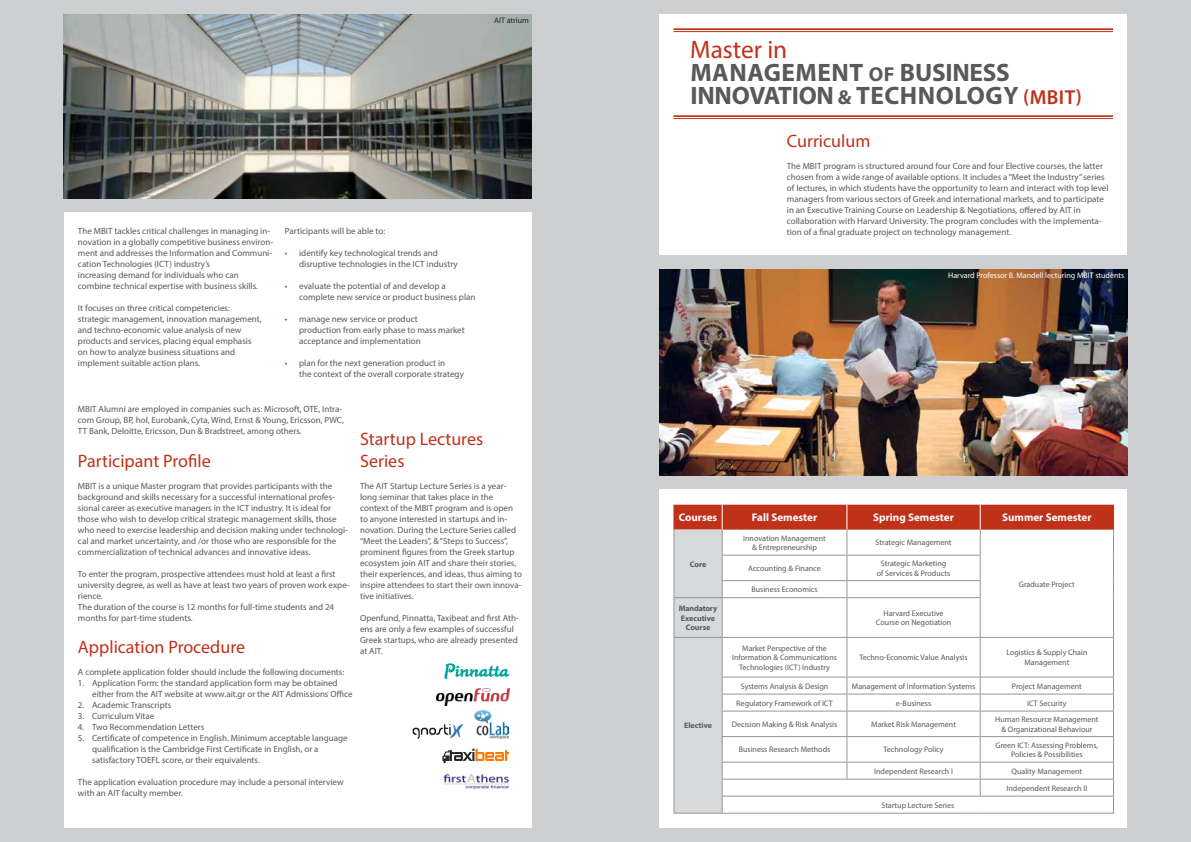
<style>
.page{position:relative;width:1191px;height:842px;background:#cdcfd0}
.page>*{position:absolute;margin:0;border:0;box-sizing:border-box;transform-origin:0 0}
.t1{font:700 25.3px/22.8px "Myriad Pro";letter-spacing:-.01em;color:#58595b}
.t2{font:25.3px "Myriad Pro";color:#c0311a}
.t3{font:18px/21.6px "Myriad Pro";color:#c0311a}
.t4{font:700 11px "Myriad Pro";color:#fff}
.t5{font:9px/11px "Myriad Pro";color:#58595b}
.t6{font:8px/9.6px "Myriad Pro";color:#58595b;text-align:center}
.t7{font:8px "Myriad Pro";color:#fff}
.t8{font:700 8px/9.6px "Myriad Pro";color:#58595b;text-align:center}
.t9{font:8px "Myriad Pro";color:#231f20}
.s1{color:#c0311a}
.s2{font-size:20.2px}
.s3{font-weight:600;font-size:20.2px;color:#c0311a}
</style>
<div class="page">
<div style="left:64px;top:213px;width:467px;height:615px;background:#fff"></div>
<div style="left:659px;top:14px;width:468px;height:241px;background:#fff"></div>
<div style="left:659px;top:489px;width:468px;height:339px;background:#fff"></div>
<img style="left:412px;top:724px;width:52px;height:15px">
<img style="left:443px;top:774px;width:66px;height:15px">
<img style="left:64px;top:14px;width:467px;height:184px">
<img style="left:659px;top:269px;width:468px;height:206px">
<hr style="left:673px;top:813px;width:49px;height:1px;background:#939598">
<hr style="left:722px;top:813px;width:125px;height:1px;background:#939598">
<hr style="left:847px;top:813px;width:133px;height:1px;background:#939598">
<hr style="left:980px;top:813px;width:134px;height:1px;background:#939598">
<svg style="left:673px;top:504px;width:441px;height:309px"></svg>
<hr style="left:979px;top:598px;width:1px;height:39px;background:#939598">
<hr style="left:1113px;top:598px;width:1px;height:39px;background:#939598">
<hr style="left:980px;top:637px;width:134px;height:1px;background:#939598">
<hr style="left:673px;top:28px;width:440px;height:2px;background:#c0311a">
<hr style="left:673px;top:115px;width:440px;height:2px;background:#c0311a">
<hr style="left:673px;top:31px;width:440px;height:1px;background:#c0311a">
<hr style="left:673px;top:118px;width:440px;height:1px;background:#c0311a">
<svg style="left:444px;top:663px;width:66px;height:16px"></svg>
<img style="left:436px;top:688px;width:73px;height:18px">
<svg style="left:442px;top:749px;width:67px;height:15px"></svg>
<img style="left:474px;top:710px;width:34px;height:29px">
<p class="t9" style="left:494px;top:15px;width:36px">AIT atrium</p>
<p class="t5" style="left:78px;top:225px;width:197px">The MBIT tackles critical challenges in managing in&shy;novation in a globally competitive business environ&shy;ment and addresses the Information and Communi&shy;cation Technologies (ICT) industry’s<br>increasing demand for individuals who can combine technical expertise with business skills.</p>
<p class="t5" style="left:78px;top:302px;width:185px">It focuses on three critical competencies: strategic management, innovation management, and techno-economic value analysis of new products and services, placing equal emphasis on how to analyze business situations and implement suitable action plans.</p>
<p class="t5" style="left:285px;top:225px;width:102px">Participants will be able to:</p>
<p class="t5" style="left:299px;top:247px;width:160px;text-indent:-14px"><span class="s1">•</span> identify key technological trends and disruptive technologies in the ICT industry</p>
<p class="t5" style="left:299px;top:280px;width:178px;text-indent:-14px"><span class="s1">•</span> evaluate the potential of and develop a complete new service or product business plan</p>
<p class="t5" style="left:299px;top:313px;width:167px;text-indent:-14px"><span class="s1">•</span> manage new service or product<br>production from early phase to mass market acceptance and implementation</p>
<p class="t5" style="left:299px;top:357px;width:166px;text-indent:-14px"><span class="s1">•</span> plan for the next generation product in<br>the context of the overall corporate strategy</p>
<p class="t5" style="left:78px;top:403px;width:267px">MBIT Alumni are employed in companies such as: Microsoft, OTE, Intra&shy;com Group, BP, hol, Eurobank, Cyta, Wind, Ernst &amp; Young, Ericsson, PWC,<br>TT Bank, Deloitte, Ericsson, Dun &amp; Bradstreet, among others.</p>
<h2 class="t3" style="left:78px;top:450px;width:134px">Participant Profile</h2>
<p class="t5" style="left:78px;top:480px;width:271px">MBIT is a unique Master program that provides participants with the background and skills necessary for a successful international profes&shy;sional career as executive managers in the ICT industry. It is ideal for those who wish to develop critical strategic management skills, those who need to exercise leadership and decision making under technologi&shy;cal and market uncertainty, and /or those who are responsible for the commercialization of technical advances and innovative ideas.</p>
<p class="t5" style="left:78px;top:568px;width:273px">To enter the program, prospective attendees must hold at least a first university degree, as well as have at least two years of proven work expe&shy;rience.<br>The duration of the course is 12 months for full-time students and 24 months for part-time students.</p>
<h2 class="t3" style="left:78px;top:636px;width:169px">Application Procedure</h2>
<p class="t5" style="left:78px;top:667px;width:268px">A complete application folder should include the following documents:</p>
<p class="t5" style="left:92px;top:678px;width:262px;text-indent:-14px">1. Application Form: the standard application form may be obtained either from the AIT website at www.ait.gr or the AIT Admissions Office</p>
<p class="t5" style="left:78px;top:700px;width:95px">2. Academic Transcripts</p>
<p class="t5" style="left:78px;top:711px;width:78px">3. Curriculum Vitae</p>
<p class="t5" style="left:78px;top:722px;width:128px">4. Two Recommendation Letters</p>
<p class="t5" style="left:92px;top:733px;width:257px;text-indent:-14px">5. Certificate of competence in English. Minimum acceptable language qualification is the Cambridge First Certificate in English, or a satisfactory TOEFL score, or their equivalents.</p>
<p class="t5" style="left:78px;top:777px;width:267px">The application evaluation procedure may include a personal interview with an AIT faculty member.</p>
<h2 class="t3" style="left:360px;top:428px;width:124px">Startup Lectures<br>Series</h2>
<p class="t5" style="left:360px;top:480px;width:163px">The AIT Startup Lecture Series is a year&shy;long seminar that takes place in the context of the MBIT program and is open to anyone interested in startups and in&shy;novation. During the Lecture Series called “Meet the Leaders”, &amp; “Steps to Success”, prominent figures from the Greek startup ecosystem join AIT and share their stories, their experiences, and ideas, thus aiming to inspire attendees to start their own innova&shy;tive initiatives.</p>
<p class="t5" style="left:360px;top:612px;width:160px">Openfund, Pinnatta, Taxibeat and first Ath&shy;ens are only a few examples of successful Greek startups, who are already presented at AIT.</p>
<h1 class="t2" style="left:690px;top:34px;width:99px">Master in</h1>
<h1 class="t1" style="left:690px;top:60px;width:108px">Manageme</h1>
<h1 class="t1" style="left:690px;top:60px;width:393px;text-indent:141px">nt <span class="s2">of</span> Business<br>Innovation <span class="s2">&amp;</span> Technology <span class="s3">(MBIT)</span></h1>
<h2 class="t3" style="left:787px;top:129px;width:85px">Curriculum</h2>
<p class="t5" style="left:787px;top:160px;width:323px">The MBIT program is structured around four Core and four Elective courses, the latter chosen from a wide range of available options. It includes a “Meet the Industry” series of lectures, in which students have the opportunity to learn and interact with top level managers from various sectors of Greek and international markets, and to participate in an Executive Training Course on Leadership &amp; Negotiations, offered by AIT in collaboration with Harvard University. The program concludes with the implementa&shy;tion of a final graduate project on technology management.</p>
<p class="t7" style="left:948px;top:271px;width:178px">Harvard Professor B. Mandell lecturing MBIT students</p>
<p class="t4" style="left:679px;top:510px;width:40px">Courses</p>
<p class="t4" style="left:752px;top:510px;width:67px">Fall Semester</p>
<p class="t4" style="left:873px;top:510px;width:82px">Spring Semester</p>
<p class="t4" style="left:1002px;top:510px;width:91px">Summer Semester</p>
<p class="t8" style="left:690px;top:559px;width:18px">Core</p>
<p class="t6" style="left:743px;top:533px;width:84px">Innovation Management &amp; Entrepreneurship</p>
<p class="t6" style="left:875px;top:538px;width:77px">Strategic Management</p>
<p class="t6" style="left:748px;top:563px;width:74px">Accounting &amp; Finance</p>
<p class="t6" style="left:877px;top:558px;width:75px">Strategic Marketing of Services &amp; Products</p>
<p class="t6" style="left:751px;top:585px;width:68px">Business Economics</p>
<p class="t6" style="left:1018px;top:579px;width:57px">Graduate Project</p>
<p class="t8" style="left:679px;top:603px;width:40px">Mandatory<br>Executive<br>Course</p>
<p class="t6" style="left:876px;top:608px;width:77px">Harvard Executive<br>Course on Negotiation</p>
<p class="t8" style="left:684px;top:720px;width:29px">Elective</p>
<p class="t6" style="left:732px;top:643px;width:106px">Market Perspective of the<br>Information &amp; Communications<br>Technologies (ICT) Industry</p>
<p class="t6" style="left:859px;top:653px;width:110px">Techno-Economic Value Analysis</p>
<p class="t6" style="left:1006px;top:648px;width:83px">Logistics &amp; Supply Chain<br>Management</p>
<p class="t6" style="left:741px;top:681px;width:89px">Systems Analysis &amp; Design</p>
<p class="t6" style="left:852px;top:681px;width:125px">Management of Information Systems</p>
<p class="t6" style="left:1012px;top:681px;width:71px">Project Management</p>
<p class="t6" style="left:736px;top:698px;width:98px">Regulatory Framework of ICT</p>
<p class="t6" style="left:896px;top:698px;width:37px">e-Business</p>
<p class="t6" style="left:1027px;top:698px;width:41px">ICT Security</p>
<p class="t6" style="left:732px;top:719px;width:107px">Decision Making &amp; Risk Analysis</p>
<p class="t6" style="left:871px;top:719px;width:86px">Market Risk Management</p>
<p class="t6" style="left:995px;top:714px;width:105px">Human Resource Management &amp; Organizational Behaviour</p>
<p class="t6" style="left:739px;top:745px;width:93px">Business Research Methods</p>
<p class="t6" style="left:883px;top:745px;width:62px">Technology Policy</p>
<p class="t6" style="left:995px;top:740px;width:104px">Green ICT: Assessing Problems,<br>Policies &amp; Possibilities</p>
<p class="t6" style="left:874px;top:766px;width:80px">Independent Research I</p>
<p class="t6" style="left:1006px;top:762px;width:82px;line-height:17px">Quality Management<br>Independent Research II</p>
<p class="t6" style="left:881px;top:800px;width:74px">Startup Lecture Series</p>
</div>
